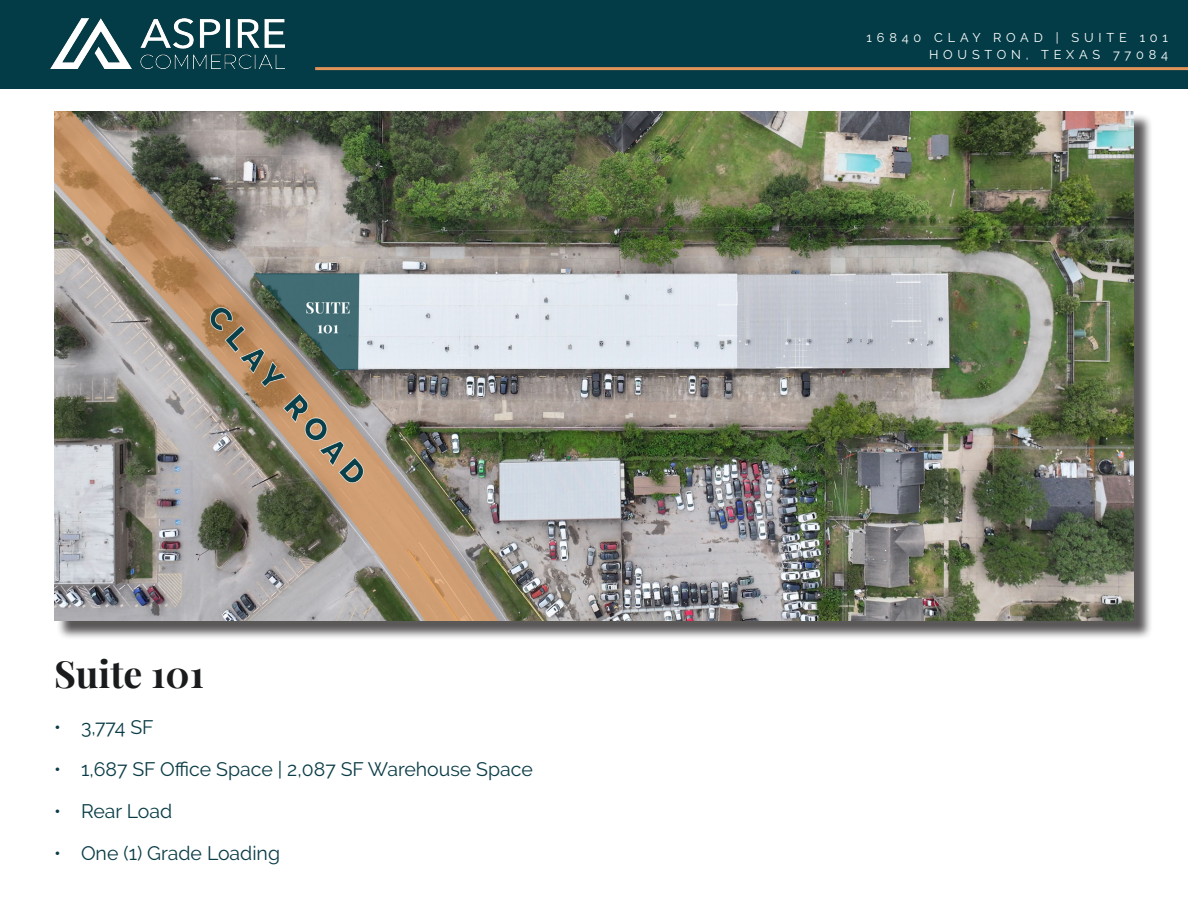
<style>
.page{position:relative;width:1188px;height:918px;background:#fff}
.page>*{position:absolute;margin:0;border:0;box-sizing:border-box;transform-origin:0 0}
.t1{font:700 37.5px "Playfair Display";color:#191b1d}
.t2{font:19.5px "Raleway";color:#0a3c46}
.t3{font:12.75px "Raleway";letter-spacing:.375em;color:#fff}
</style>
<div class="page">
<div style="left:0;top:0;width:1188px;height:88px;background:#033c46"></div>
<hr style="left:315px;top:67px;width:873px;height:3px;background:#e19459">
<img style="left:50px;top:19px;width:234px;height:50px">
<div style="left:56px;top:113px;width:1097px;height:527px;background:#231f20;opacity:.75"></div>
<img style="left:54px;top:111px;width:1080px;height:510px">
<p class="t1" style="left:54px;top:644px;width:152px">Suite 101</p>
<p class="t2" style="left:54px;top:716px;width:101px">• 3,774 SF</p>
<p class="t2" style="left:54px;top:758px;width:480px">• 1,687 SF Office Space | 2,087 SF Warehouse Space</p>
<p class="t2" style="left:54px;top:800px;width:120px">• Rear Load</p>
<p class="t2" style="left:54px;top:842px;width:228px">• One (1) Grade Loading</p>
<p class="t3" style="left:867px;top:30px;width:303px">16840 CLAY ROAD | SUITE 101</p>
<p class="t3" style="left:929px;top:47px;width:241px">HOUSTON, TEXAS 77084</p>
</div>
